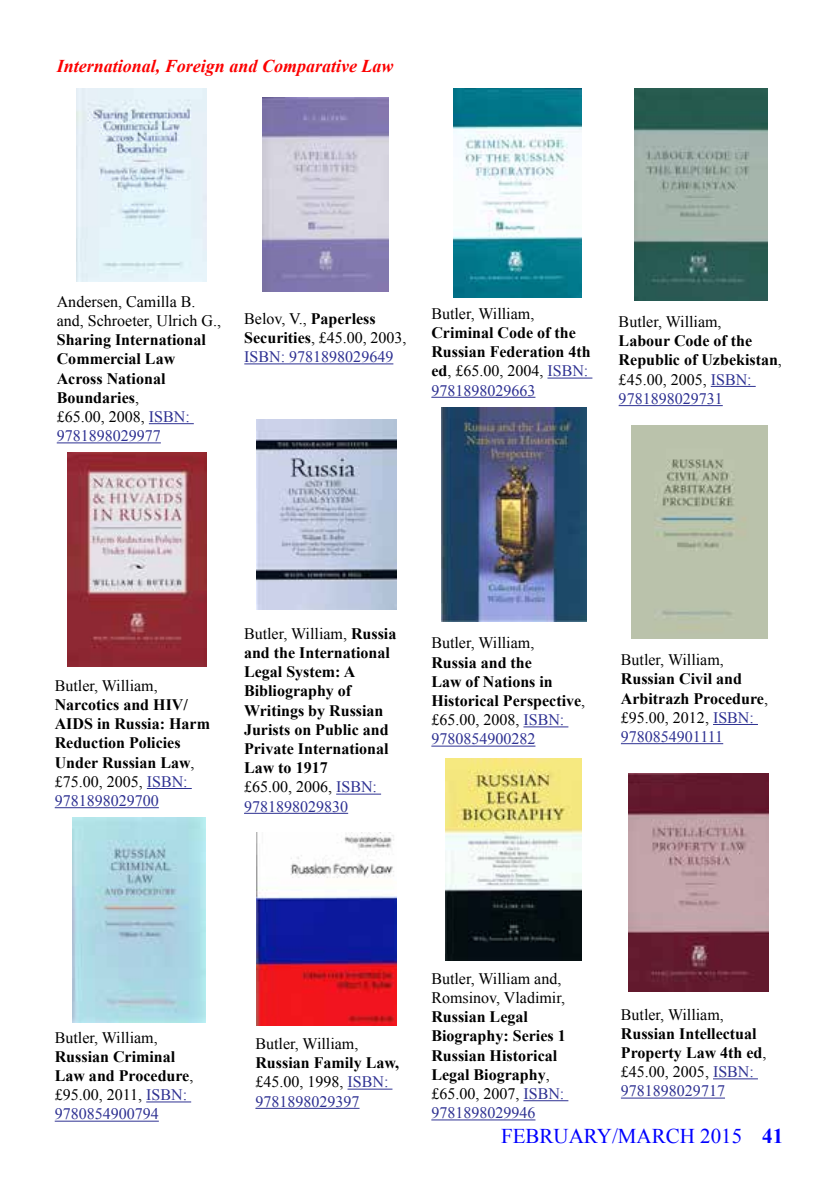
<style>
.page{position:relative;width:840px;height:1191px;background:#fff}
.page>*{position:absolute;margin:0;border:0;box-sizing:border-box;transform-origin:0 0}
.t1{font:21px "Times New Roman";color:#00f}
.t2{font:italic 700 18px "Times New Roman";color:#fc0000}
.t3{font:700 16px/19.2px "Times New Roman";color:#000}
.t4{font:16px/19.2px "Times New Roman";color:#000}
.t5{font:16px/19.2px "Times New Roman";color:#2e3192}
.s1{font-weight:400}
.s2{font-weight:400;color:#2e3192}
.s3{font-weight:700}
.s4{color:#2e3192}
.s5{font-weight:700;color:#000}
.s6{color:#000}
</style>
<div class="page">
<hr style="left:523px;top:726px;width:45px;height:1px;background:#2e3192">
<hr style="left:431px;top:745px;width:104px;height:1px;background:#2e3192">
<hr style="left:712px;top:724px;width:45px;height:1px;background:#2e3192">
<hr style="left:620px;top:743px;width:102px;height:1px;background:#2e3192">
<hr style="left:146px;top:1101px;width:45px;height:1px;background:#2e3192">
<hr style="left:55px;top:1120px;width:104px;height:1px;background:#2e3192">
<hr style="left:347px;top:1088px;width:45px;height:1px;background:#2e3192">
<hr style="left:255px;top:1108px;width:104px;height:1px;background:#2e3192">
<img style="left:441px;top:407px;width:144px;height:214px">
<img style="left:631px;top:425px;width:136px;height:214px">
<img style="left:73px;top:817px;width:132px;height:205px">
<hr style="left:523px;top:1100px;width:45px;height:1px;background:#2e3192">
<hr style="left:431px;top:1119px;width:104px;height:1px;background:#2e3192">
<img style="left:256px;top:832px;width:140px;height:193px">
<img style="left:445px;top:758px;width:136px;height:203px">
<img style="left:76px;top:89px;width:131px;height:192px">
<img style="left:262px;top:97px;width:126px;height:195px">
<img style="left:453px;top:89px;width:128px;height:209px">
<img style="left:634px;top:89px;width:133px;height:211px">
<img style="left:67px;top:452px;width:140px;height:214px">
<img style="left:256px;top:419px;width:140px;height:190px">
<hr style="left:149px;top:423px;width:45px;height:1px;background:#2e3192">
<hr style="left:57px;top:442px;width:104px;height:1px;background:#2e3192">
<hr style="left:244px;top:363px;width:149px;height:1px;background:#2e3192">
<hr style="left:547px;top:378px;width:45px;height:1px;background:#2e3192">
<hr style="left:431px;top:397px;width:104px;height:1px;background:#2e3192">
<hr style="left:710px;top:386px;width:45px;height:1px;background:#2e3192">
<hr style="left:618px;top:405px;width:104px;height:1px;background:#2e3192">
<hr style="left:147px;top:788px;width:45px;height:1px;background:#2e3192">
<hr style="left:55px;top:807px;width:104px;height:1px;background:#2e3192">
<hr style="left:336px;top:793px;width:45px;height:1px;background:#2e3192">
<hr style="left:244px;top:813px;width:104px;height:1px;background:#2e3192">
<hr style="left:712px;top:1078px;width:45px;height:1px;background:#2e3192">
<hr style="left:620px;top:1097px;width:104px;height:1px;background:#2e3192">
<img style="left:628px;top:773px;width:139px;height:218px">
<p class="t2" style="left:57px;top:54px;width:338px">International, Foreign and Comparative Law</p>
<p class="t4" style="left:57px;top:291px;width:166px">Andersen, Camilla B. and, Schroeter, Ulrich G.,</p>
<p class="t3" style="left:57px;top:330px;width:150px">Sharing International<br>Commercial Law<br>Across National<br>Boundaries<span class="s1">,<br>£65.00, 2008,</span> <span class="s2">ISBN:<br>9781898029977</span></p>
<p class="t4" style="left:244px;top:308px;width:164px">Belov, V., <span class="s3">Paperless<br>Securities</span>, £45.00, 2003,<br><span class="s4">ISBN: 9781898029649</span></p>
<p class="t4" style="left:431px;top:303px;width:104px">Butler, William,</p>
<p class="t3" style="left:431px;top:322px;width:161px">Criminal Code of the<br>Russian Federation 4th ed<span class="s1">, £65.00, 2004,</span> <span class="s2">ISBN:<br>9781898029663</span></p>
<p class="t4" style="left:618px;top:312px;width:104px">Butler, William,</p>
<p class="t3" style="left:618px;top:331px;width:165px">Labour Code of the<br>Republic of Uzbekistan<span class="s1">, £45.00, 2005,</span> <span class="s2">ISBN:<br>9781898029731</span></p>
<p class="t4" style="left:55px;top:675px;width:104px">Butler, William,</p>
<p class="t3" style="left:55px;top:694px;width:157px">Narcotics and HIV/<br>AIDS in Russia: Harm<br>Reduction Policies<br>Under Russian Law<span class="s1">, £75.00, 2005,</span> <span class="s2">ISBN:<br>9781898029700</span></p>
<p class="t3" style="left:244px;top:623px;width:154px"><span class="s1">Butler, William,</span> Russia and the International<br>Legal System: A<br>Bibliography of<br>Writings by Russian<br>Jurists on Public and<br>Private International<br>Law to 1917<br><span class="s1">£65.00, 2006,</span> <span class="s2">ISBN:<br>9781898029830</span></p>
<p class="t4" style="left:431px;top:633px;width:104px">Butler, William,</p>
<p class="t3" style="left:431px;top:652px;width:155px">Russia and the<br>Law of Nations in<br>Historical Perspective<span class="s1">, £65.00, 2008,</span> <span class="s2">ISBN:<br>9780854900282</span></p>
<p class="t4" style="left:620px;top:650px;width:104px">Butler, William,</p>
<p class="t3" style="left:620px;top:669px;width:148px">Russian Civil and<br>Arbitrazh Procedure<span class="s1">, £95.00, 2012,</span> <span class="s2">ISBN:<br>9780854901111</span></p>
<p class="t4" style="left:55px;top:1027px;width:104px">Butler, William,</p>
<p class="t3" style="left:55px;top:1046px;width:140px">Russian Criminal<br>Law and Procedure<span class="s1">, £95.00, 2011,</span> <span class="s2">ISBN:<br>9780854900794</span></p>
<p class="t4" style="left:255px;top:1033px;width:104px">Butler, William,</p>
<p class="t5" style="left:255px;top:1053px;width:145px"><span class="s5">Russian Family Law, </span><span class="s6">£45.00, 1998,</span> ISBN:<br>9781898029397</p>
<p class="t4" style="left:431px;top:968px;width:135px">Butler, William and,<br>Romsinov, Vladimir,</p>
<p class="t3" style="left:431px;top:1006px;width:136px">Russian Legal<br>Biography: Series 1<br>Russian Historical<br>Legal Biography<span class="s1">, £65.00, 2007,</span> <span class="s2">ISBN:<br>9781898029946</span></p>
<p class="t4" style="left:620px;top:1004px;width:104px">Butler, William,</p>
<p class="t3" style="left:620px;top:1023px;width:147px">Russian Intellectual<br>Property Law 4th ed<span class="s1">, £45.00, 2005,</span> <span class="s2">ISBN:<br>9781898029717</span></p>
<h1 class="t1" style="left:500px;top:1122px;width:283px">FEBRUARY/MARCH 2015 <span class="s3">41</span></h1>
</div>
